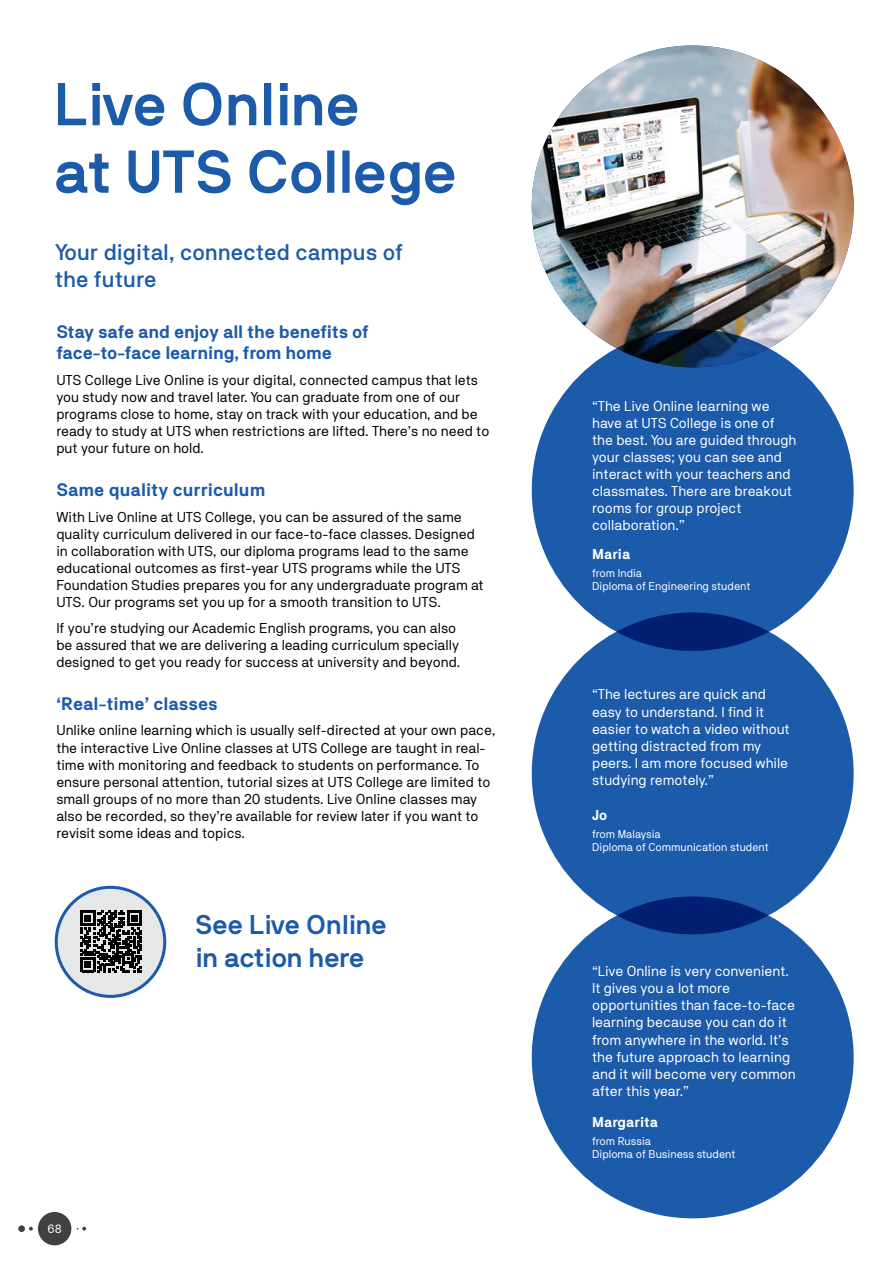
<style>
.page{position:relative;width:893px;height:1263px;background:#fff}
.page>*{position:absolute;margin:0;border:0;box-sizing:border-box;transform-origin:0 0}
.t1{font:700 60px/67.5px "NB International Pro";color:#1c5aaa}
.t2{font:700 27px/32.4px "NB International Pro";color:#1c5aaa}
.t3{font:500 22.5px/27px "NB Akademie Std";color:#1c5aaa}
.t4{font:700 18px/21.6px "NB Akademie Std";letter-spacing:-.01em;color:#1c5aaa}
.t5{font:14.25px/17.1px "NB Akademie Std";color:#000}
.t6{font:14.25px/17.1px "NB Akademie Std";color:#fff}
.t7{font:700 14.25px "NB Akademie Std";color:#fff}
.t8{font:12px "NB Akademie Std";color:#fff}
.t9{font:11.25px/13.5px "NB Akademie Std";color:#fff}
</style>
<div class="page">
<img style="left:532px;top:45px;width:322px;height:322px;border-radius:161px">
<div style="left:532px;top:612px;width:322px;height:322px;background:#1c5aaa;border-radius:50%"></div>
<div style="left:532px;top:896px;width:322px;height:322px;background:#1c5aaa;border-radius:50%"></div>
<div style="left:532px;top:329px;width:322px;height:322px;background:#1c5aaa;border-radius:50%"></div>
<div style="left:56px;top:887px;width:109px;height:109px;background:#e6e7e8;border-radius:50%"></div>
<div style="left:55px;top:886px;width:111px;height:112px;border:3px solid #1c5aaa;border-radius:50%"></div>
<svg style="left:80px;top:911px;width:62px;height:61px"></svg>
<div style="left:38px;top:1212px;width:33px;height:33px;background:#414042;border-radius:50%"></div>
<div style="left:18px;top:1225px;width:7px;height:7px;background:#414042;border-radius:50%"></div>
<svg style="left:29px;top:1227px;width:4px;height:3px"></svg>
<svg style="left:77px;top:1227px;width:9px;height:3px"></svg>
<h1 class="t1" style="left:55px;top:70px;width:405px">Live Online<br>at UTS College</h1>
<h3 class="t3" style="left:55px;top:239px;width:350px">Your digital, connected campus of the future</h3>
<p class="t4" style="left:56px;top:320px;width:314px">Stay safe and enjoy all the benefits of face-to-face learning, from home</p>
<p class="t5" style="left:56px;top:371px;width:434px">UTS College Live Online is your digital, connected campus that lets you study now and travel later. You can graduate from one of our programs close to home, stay on track with your education, and be ready to study at UTS when restrictions are lifted. There’s no need to put your future on hold.</p>
<p class="t4" style="left:56px;top:479px;width:211px">Same quality curriculum</p>
<p class="t5" style="left:56px;top:508px;width:429px">With Live Online at UTS College, you can be assured of the same quality curriculum delivered in our face-to-face classes. Designed in collaboration with UTS, our diploma programs lead to the same educational outcomes as first-year UTS programs while the UTS Foundation Studies prepares you for any undergraduate program at UTS. Our programs set you up for a smooth transition to UTS.</p>
<p class="t5" style="left:56px;top:619px;width:405px">If you’re studying our Academic English programs, you can also be assured that we are delivering a leading curriculum specially designed to get you ready for success at university and beyond.</p>
<p class="t4" style="left:56px;top:693px;width:163px">‘Real-time’ classes</p>
<p class="t5" style="left:56px;top:722px;width:441px">Unlike online learning which is usually self-directed at your own pace, the interactive Live Online classes at UTS College are taught in real&shy;time with monitoring and feedback to students on performance. To ensure personal attention, tutorial sizes at UTS College are limited to small groups of no more than 20 students. Live Online classes may also be recorded, so they’re available for review later if you want to revisit some ideas and topics.</p>
<p class="t8" style="left:48px;top:1221px;width:16px">68</p>
<h2 class="t2" style="left:196px;top:908px;width:193px">See Live Online in action here</h2>
<p class="t6" style="left:592px;top:397px;width:206px">“The Live Online learning we have at UTS College is one of the best. You are guided through your classes; you can see and interact with your teachers and classmates. There are breakout rooms for group project collaboration.”</p>
<p class="t7" style="left:592px;top:546px;width:40px">Maria</p>
<p class="t9" style="left:592px;top:566px;width:160px">from India<br>Diploma of Engineering student</p>
<p class="t6" style="left:592px;top:686px;width:199px">“The lectures are quick and easy to understand. I find it easier to watch a video without getting distracted from my peers. I am more focused while studying remotely.”</p>
<p class="t7" style="left:592px;top:807px;width:17px">Jo</p>
<p class="t9" style="left:592px;top:827px;width:178px">from Malaysia<br>Diploma of Communication student</p>
<p class="t6" style="left:592px;top:962px;width:205px">“Live Online is very convenient.<br>It gives you a lot more opportunities than face-to-face learning because you can do it from anywhere in the world. It’s the future approach to learning and it will become very common after this year.”</p>
<p class="t7" style="left:592px;top:1114px;width:68px">Margarita</p>
<p class="t9" style="left:592px;top:1134px;width:145px">from Russia<br>Diploma of Business student</p>
</div>
